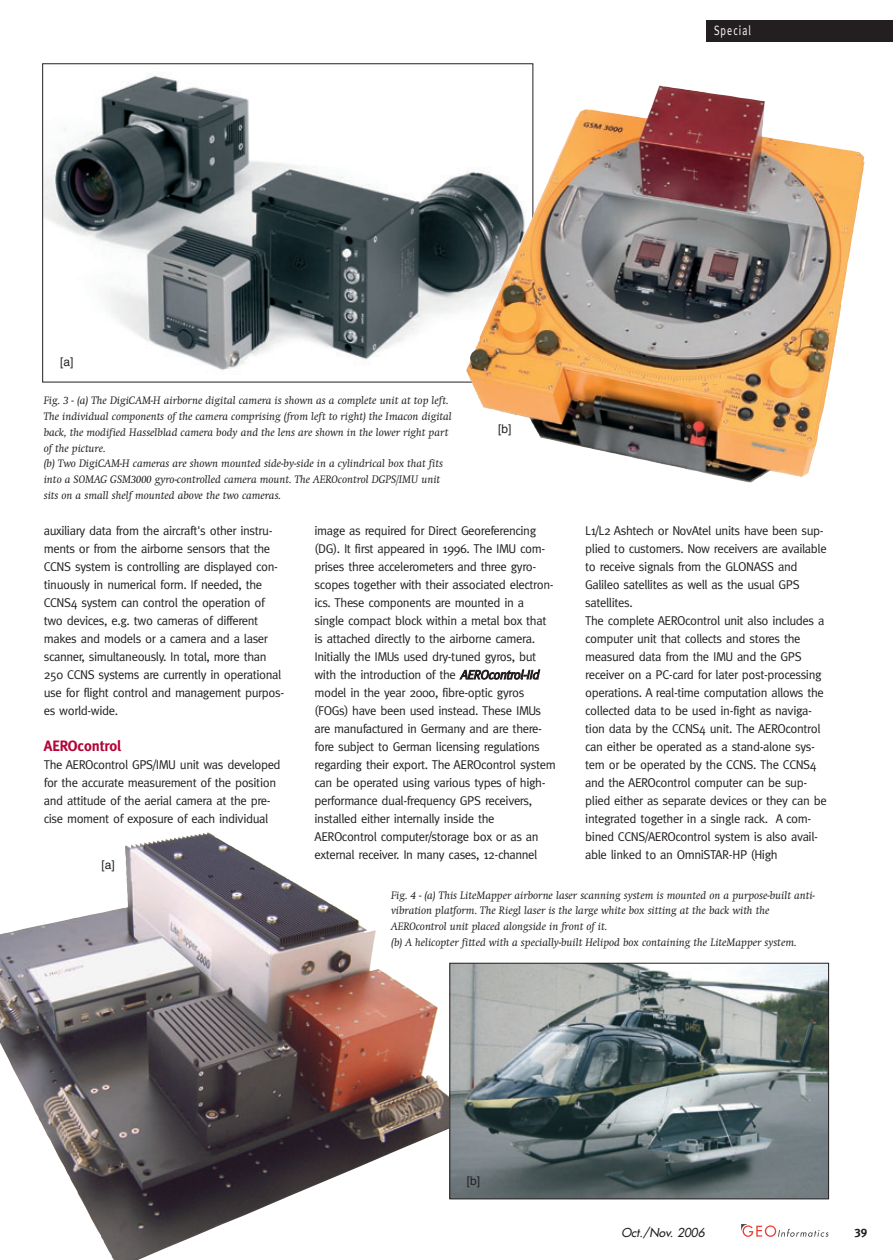
<style>
.page{position:relative;width:893px;height:1260px;background:#fff}
.page>*{position:absolute;margin:0;border:0;box-sizing:border-box;transform-origin:0 0}
.t1{font:700 15px "Meta";color:#b30437}
.t2{font:13.5px "Meta";letter-spacing:.105em;color:#fff;scale:.75 1}
.t3{font:12.75px/18px "Meta";letter-spacing:-.03em;color:#231f20}
.t4{font:italic 12px "Futura";color:#231f20}
.t5{font:12px "Helvetica";color:#231f20}
.t6{font:700 12px "Meta";color:#231f20}
.t7{font:italic 11.25px/15.8px "Swift";color:#231f20}
.s1{font-style:italic}
</style>
<div class="page">
<img style="left:0;top:20px;width:893px;height:1239px">
<p class="t2" style="left:714px;top:26px;width:51px">Special</p>
<p class="t5" style="left:60px;top:357px;width:15px">[a]</p>
<p class="t7" style="left:44px;top:394px;width:410px">Fig. 3 - (a) The DigiCAM-H airborne digital camera is shown as a complete unit at top left.<br>The individual components of the camera comprising (from left to right) the Imacon digital back, the modified Hasselblad camera body and the lens are shown in the lower right part of the picture.<br>(b) Two DigiCAM-H cameras are shown mounted side-by-side in a cylindrical box that fits into a SOMAG GSM3000 gyro-controlled camera mount. The AEROcontrol DGPS/IMU unit sits on a small shelf mounted above the two cameras.</p>
<p class="t5" style="left:498px;top:424px;width:15px">[b]</p>
<p class="t3" style="left:44px;top:523px;width:242px">auxiliary data from the aircraft's other instru&shy;ments or from the airborne sensors that the CCNS system is controlling are displayed con&shy;tinuously in numerical form. If needed, the CCNS4 system can control the operation of two devices, e.g. two cameras of different makes and models or a camera and a laser scanner, simultaneously. In total, more than 250 CCNS systems are currently in operational use for flight control and management purpos&shy;es world-wide.</p>
<p class="t1" style="left:44px;top:740px;width:79px">AEROcontrol</p>
<p class="t3" style="left:44px;top:757px;width:238px">The AEROcontrol GPS/IMU unit was developed for the accurate measurement of the position and attitude of the aerial camera at the pre&shy;cise moment of exposure of each individual</p>
<p class="t5" style="left:101px;top:860px;width:15px">[a]</p>
<p class="t3" style="left:314px;top:523px;width:243px">image as required for Direct Georeferencing (DG). It first appeared in 1996. The IMU com&shy;prises three accelerometers and three gyro&shy;scopes together with their associated electron&shy;ics. These components are mounted in a single compact block within a metal box that is attached directly to the airborne camera.<br>Initially the IMUs used dry-tuned gyros, but with the introduction of the <span class="s1">AEROcontrol-IId </span>model in the year 2000, fibre-optic gyros (FOGs) have been used instead. These IMUs are manufactured in Germany and are there&shy;fore subject to German licensing regulations regarding their export. The AEROcontrol system can be operated using various types of high&shy;performance dual-frequency GPS receivers, installed either internally inside the AEROcontrol computer/storage box or as an external receiver. In many cases, 12-channel</p>
<p class="t3" style="left:585px;top:523px;width:243px">L1/L2 Ashtech or NovAtel units have been sup&shy;plied to customers. Now receivers are available to receive signals from the GLONASS and Galileo satellites as well as the usual GPS satellites.<br>The complete AEROcontrol unit also includes a computer unit that collects and stores the measured data from the IMU and the GPS receiver on a PC-card for later post-processing operations. A real-time computation allows the collected data to be used in-fight as naviga&shy;tion data by the CCNS4 unit. The AEROcontrol can either be operated as a stand-alone sys&shy;tem or be operated by the CCNS. The CCNS4 and the AEROcontrol computer can be sup&shy;plied either as separate devices or they can be integrated together in a single rack. A com&shy;bined CCNS/AEROcontrol system is also avail&shy;able linked to an OmniSTAR-HP (High</p>
<p class="t7" style="left:391px;top:888px;width:425px">Fig. 4 - (a) This LiteMapper airborne laser scanning system is mounted on a purpose-built anti&shy;vibration platform. The Riegl laser is the large white box sitting at the back with the AEROcontrol unit placed alongside in front of it.<br>(b) A helicopter fitted with a specially-built Helipod box containing the LiteMapper system.</p>
<p class="t5" style="left:467px;top:1176px;width:15px">[b]</p>
<p class="t4" style="left:621px;top:1226px;width:87px">Oct./Nov. 2006</p>
<p class="t6" style="left:854px;top:1226px;width:14px">39</p>
</div>
